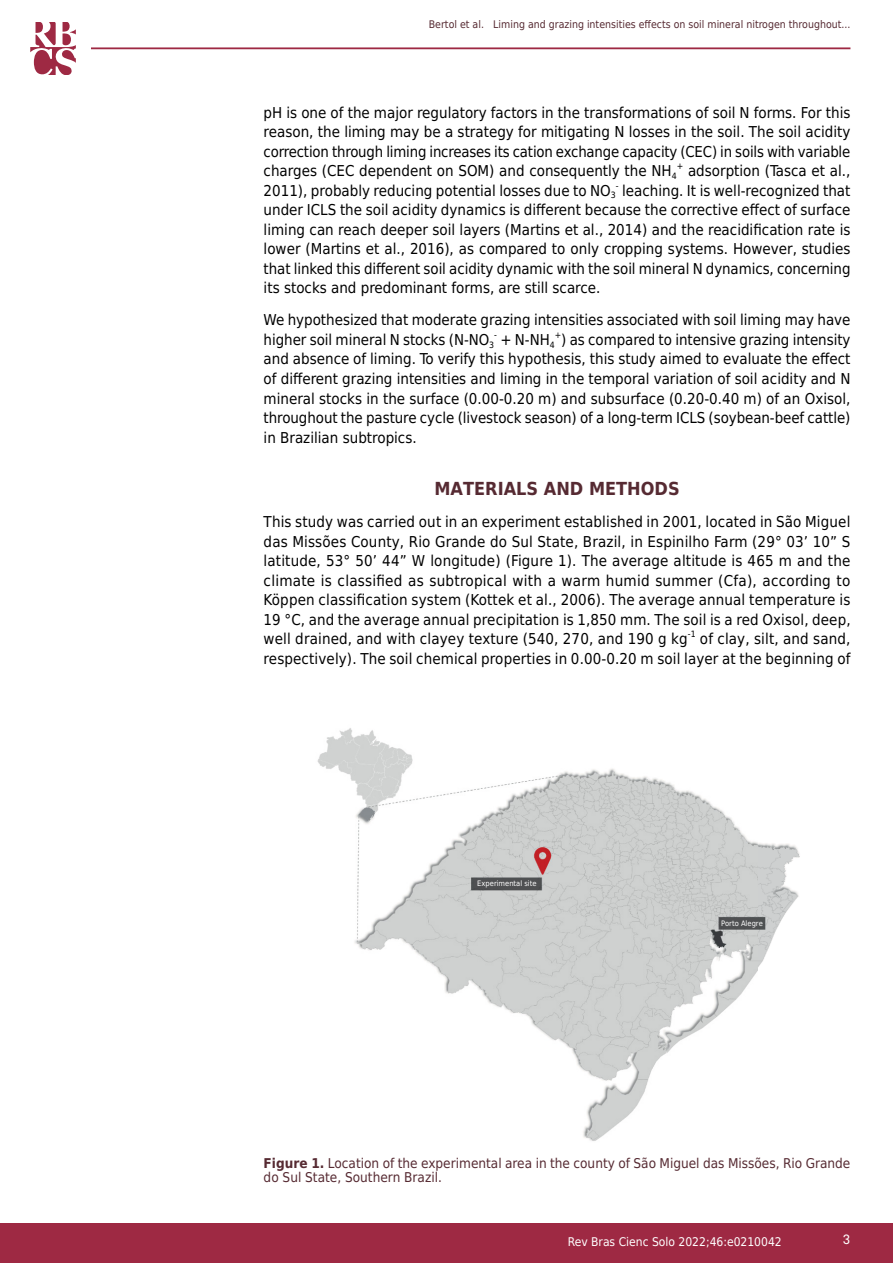
<style>
.page{position:relative;width:893px;height:1263px;background:#fff}
.page>*{position:absolute;margin:0;border:0;box-sizing:border-box;transform-origin:0 0}
.t1{font:700 18px "DejaVu Sans Condensed";color:#562a32}
.t2{font:15px/19.5px "DejaVu Sans Condensed";color:#000;text-align:justify}
.t3{font:13.5px/14.2px "DejaVu Sans Condensed";color:#562a32}
.t4{font:13.5px "Akkurat Pro";color:#fff}
.t5{font:12px "DejaVu Sans Condensed";color:#fff}
.t6{font:10.5px "DejaVu Sans Condensed";color:#562a32}
.t7{font:8.7px "DejaVu Sans Condensed";color:#000}
.t8{font:7.5px "DejaVu Sans Condensed";color:#fff}
.s1{font-weight:700}
</style>
<div class="page">
<div style="left:0;top:1223px;width:893px;height:40px;background:#9e2943"></div>
<hr style="left:91px;top:47px;width:759px;height:2px;background:#9e2943">
<svg style="left:30px;top:22px;width:46px;height:52px"></svg>
<img style="left:317px;top:728px;width:483px;height:413px">
<p class="t6" style="left:429px;top:16px;width:423px">Bertol et al. Liming and grazing intensities effects on soil mineral nitrogen throughout...</p>
<p class="t2" style="left:264px;top:102px;width:588px">pH is one of the major regulatory factors in the transformations of soil N forms. For this reason, the liming may be a strategy for mitigating N losses in the soil. The soil acidity correction through liming increases its cation exchange capacity (CEC) in soils with variable charges (CEC dependent on SOM) and consequently the NH<sub>4</sub></p>
<p class="t7" style="left:677px;top:159px;width:8px">+</p>
<p class="t2" style="left:264px;top:161px;width:588px;text-align:right">adsorption (Tasca et al.,<br>2011), probably reducing potential losses due to NO<sub>3</sub> leaching. It is well-recognized that</p>
<p class="t7" style="left:616px;top:178px;width:4px">-</p>
<p class="t2" style="left:264px;top:200px;width:588px">under ICLS the soil acidity dynamics is different because the corrective effect of surface liming can reach deeper soil layers (Martins et al., 2014) and the reacidification rate is lower (Martins et al., 2016), as compared to only cropping systems. However, studies that linked this different soil acidity dynamic with the soil mineral N dynamics, concerning its stocks and predominant forms, are still scarce.</p>
<p class="t2" style="left:264px;top:310px;width:588px">We hypothesized that moderate grazing intensities associated with soil liming may have higher soil mineral N stocks (N-NO<sub>3</sub> + N-NH<sub>4</sub> ) as compared to intensive grazing intensity</p>
<p class="t7" style="left:494px;top:328px;width:4px">-</p>
<p class="t7" style="left:555px;top:328px;width:8px">+</p>
<p class="t2" style="left:264px;top:349px;width:588px">and absence of liming. To verify this hypothesis, this study aimed to evaluate the effect of different grazing intensities and liming in the temporal variation of soil acidity and N mineral stocks in the surface (0.00-0.20 m) and subsurface (0.20-0.40 m) of an Oxisol, throughout the pasture cycle (livestock season) of a long-term ICLS (soybean-beef cattle) in Brazilian subtropics.</p>
<p class="t1" style="left:434px;top:474px;width:247px">MATERIALS AND METHODS</p>
<p class="t2" style="left:264px;top:512px;width:588px">This study was carried out in an experiment established in 2001, located in São Miguel das Missões County, Rio Grande do Sul State, Brazil, in Espinilho Farm (29° 03’ 10” S latitude, 53° 50’ 44” W longitude) (Figure 1). The average altitude is 465 m and the climate is classified as subtropical with a warm humid summer (Cfa), according to Köppen classification system (Kottek et al., 2006). The average annual temperature is 19 °C, and the average annual precipitation is 1,850 mm. The soil is a red Oxisol, deep, well drained, and with clayey texture (540, 270, and 190 g kg</p>
<p class="t7" style="left:688px;top:627px;width:9px">-1</p>
<p class="t2" style="left:264px;top:629px;width:588px;text-align:right">of clay, silt, and sand,<br>respectively). The soil chemical properties in 0.00-0.20 m soil layer at the beginning of</p>
<p class="t8" style="left:477px;top:877px;width:61px">Experimental site</p>
<p class="t8" style="left:721px;top:917px;width:43px">Porto Alegre</p>
<p class="t3" style="left:264px;top:1156px;width:588px"><span class="s1">Figure 1.</span> Location of the experimental area in the county of São Miguel das Missões, Rio Grande do Sul State, Southern Brazil.</p>
<p class="t5" style="left:568px;top:1231px;width:215px">Rev Bras Cienc Solo 2022;46:e0210042</p>
<p class="t4" style="left:843px;top:1231px;width:9px">3</p>
</div>
